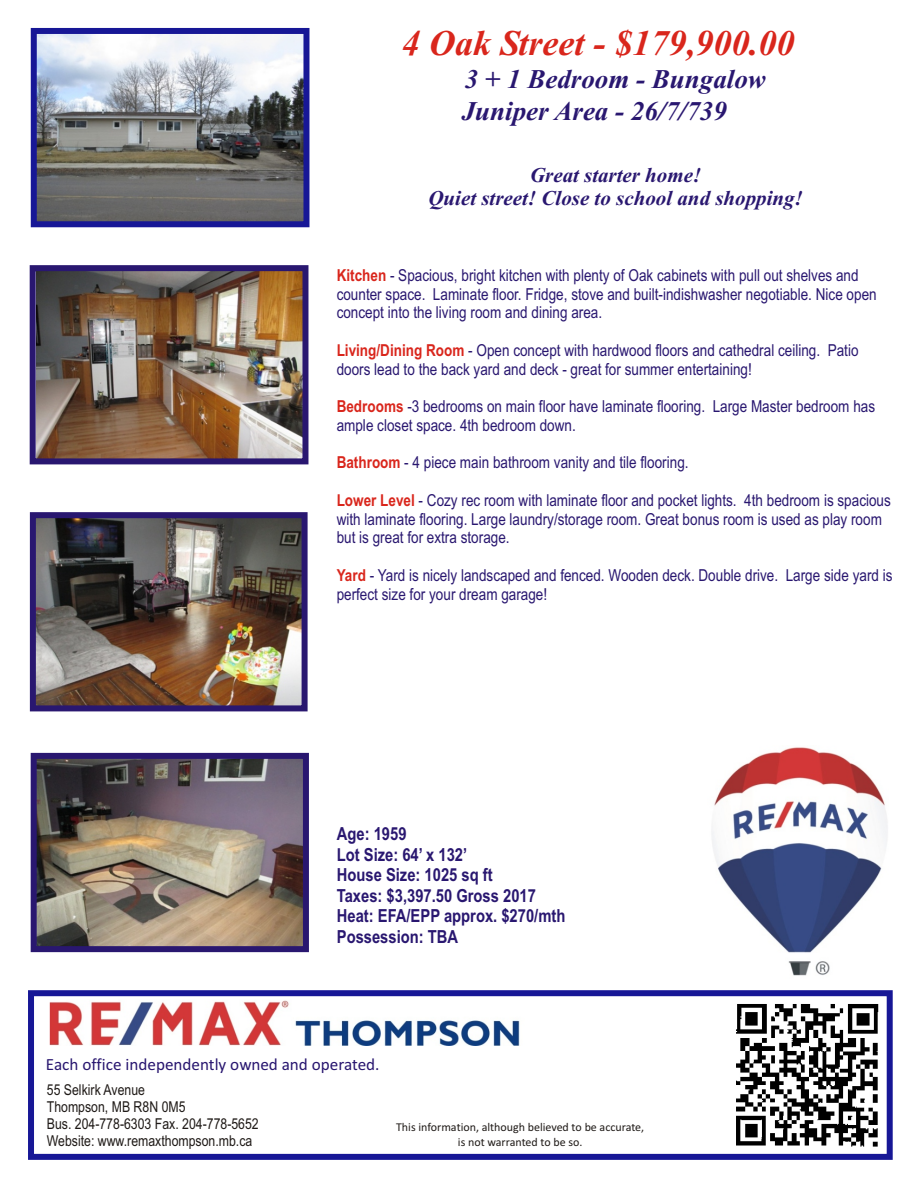
<style>
.page{position:relative;width:918px;height:1188px;background:#fff}
.page>*{position:absolute;margin:0;border:0;box-sizing:border-box;transform-origin:0 0}
.t1{font:italic 700 36px "Times New Roman";color:#d9261c}
.t2{font:italic 700 27px/31.5px "Times New Roman";color:#291770}
.t3{font:italic 700 21px/23.2px "Times New Roman";color:#291770;text-align:center}
.t4{font:700 18px/20.5px "Arial Narrow";color:#291770}
.t5{font:17.1px "Calibri";color:#291770}
.t6{font:16.5px/18.8px "Arial Narrow";color:#291770}
.t7{font:15px/17px "Arial Narrow";color:#1f1a17}
.t8{font:12px/14.7px "Calibri";color:#1f1a17;text-align:center}
.s1{font-weight:700;color:#d9261c}
</style>
<div class="page">
<img style="left:50px;top:752px;width:470px;height:294px">
<img style="left:736px;top:1004px;width:143px;height:143px">
<img style="left:712px;top:747px;width:176px;height:229px">
<div style="left:28px;top:990px;width:865px;height:170px;border:6px solid #171796"></div>
<img style="left:38px;top:35px;width:264px;height:185px">
<div style="left:31px;top:28px;width:278px;height:199px;border:6px solid #171796"></div>
<img style="left:37px;top:272px;width:264px;height:185px">
<div style="left:30px;top:265px;width:278px;height:199px;border:6px solid #291770"></div>
<img style="left:37px;top:519px;width:264px;height:185px">
<div style="left:30px;top:512px;width:278px;height:199px;border:6px solid #291770"></div>
<img style="left:38px;top:760px;width:264px;height:185px">
<div style="left:31px;top:753px;width:278px;height:199px;border:6px solid #291770"></div>
<h1 class="t1" style="left:402px;top:31px;width:394px">4 Oak Street - $179,900.00</h1>
<h2 class="t2" style="left:462px;top:66px;width:306px">3 + 1 Bedroom - Bungalow<br>Juniper Area - 26/7/739</h2>
<p class="t3" style="left:428px;top:165px;width:376px">Great starter home!<br>Quiet street! Close to school and shopping!</p>
<p class="t6" style="left:337px;top:267px;width:523px"><span class="s1">Kitchen</span> - Spacious, bright kitchen with plenty of Oak cabinets with pull out shelves and</p>
<p class="t6" style="left:337px;top:286px;width:542px">counter space. Laminate floor. Fridge, stove and built-indishwasher negotiable. Nice open concept into the living room and dining area.</p>
<p class="t6" style="left:337px;top:342px;width:523px"><span class="s1">Living/Dining Room</span> - Open concept with hardwood floors and cathedral ceiling. Patio</p>
<p class="t6" style="left:337px;top:361px;width:417px">doors lead to the back yard and deck - great for summer entertaining!</p>
<p class="t6" style="left:337px;top:399px;width:540px"><span class="s1">Bedrooms</span> -3 bedrooms on main floor have laminate flooring. Large Master bedroom has</p>
<p class="t6" style="left:337px;top:417px;width:241px">ample closet space. 4th bedroom down.</p>
<p class="t6" style="left:337px;top:455px;width:353px"><span class="s1">Bathroom</span> - 4 piece main bathroom vanity and tile flooring.</p>
<p class="t6" style="left:337px;top:492px;width:556px"><span class="s1">Lower Level</span> - Cozy rec room with laminate floor and pocket lights. 4th bedroom is spacious</p>
<p class="t6" style="left:337px;top:511px;width:547px">with laminate flooring. Large laundry/storage room. Great bonus room is used as play room but is great for extra storage.</p>
<p class="t6" style="left:337px;top:567px;width:557px"><span class="s1">Yard</span> - Yard is nicely landscaped and fenced. Wooden deck. Double drive. Large side yard is</p>
<p class="t6" style="left:337px;top:586px;width:212px">perfect size for your dream garage!</p>
<p class="t4" style="left:337px;top:825px;width:230px">Age: 1959<br>Lot Size: 64’ x 132’<br>House Size: 1025 sq ft<br>Taxes: $3,397.50 Gross 2017<br>Heat: EFA/EPP approx. $270/mth<br>Possession: TBA</p>
<p class="t5" style="left:46px;top:1057px;width:335px">Each office independently owned and operated.</p>
<p class="t7" style="left:47px;top:1083px;width:213px">55 Selkirk Avenue<br>Thompson, MB R8N 0M5<br>Bus. 204-778-6303 Fax. 204-778-5652<br>Website: www.remaxthompson.mb.ca</p>
<p class="t8" style="left:396px;top:1121px;width:250px">This information, although believed to be accurate, is not warranted to be so.</p>
</div>
